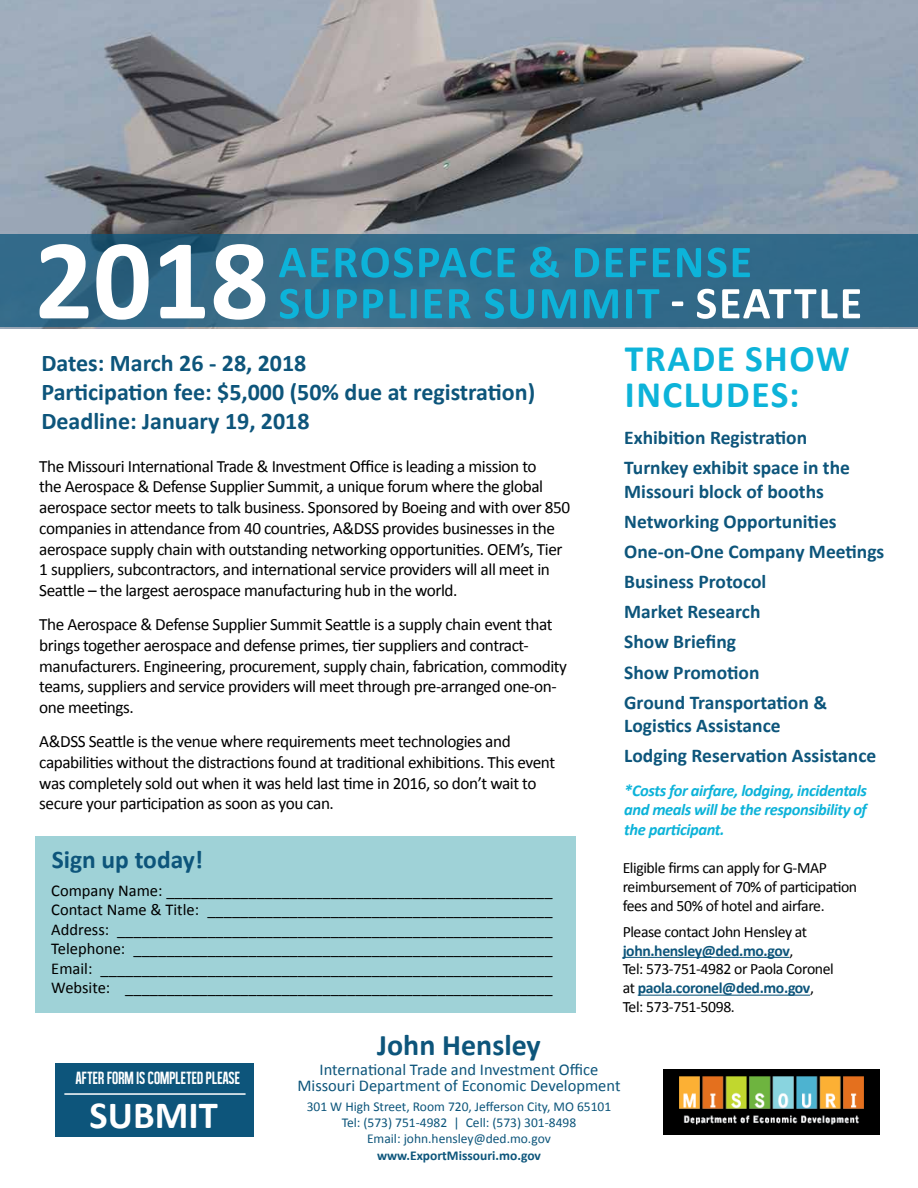
<style>
.page{position:relative;width:918px;height:1188px;background:#fff}
.page>*{position:absolute;margin:0;border:0;box-sizing:border-box;transform-origin:0 0}
.t1{font:700 38.55px "Calibri";color:#fff}
.t2{font:700 37.5px/36px "Calibri";letter-spacing:.04em;color:#0db3d9}
.t3{font:700 30px "Calibri";color:#0d557b}
.t4{font:700 25.5px "Calibri";color:#0d557b}
.t5{font:700 24px/28.8px "Calibri";color:#0d557b}
.t6{font:700 19.5px/30.2px "Calibri";color:#0d557b}
.t7{font:18px "Alegre Sans";color:#fff}
.t8{font:17.25px/20.7px "Calibri";letter-spacing:-.025em;color:#000}
.t9{font:16.5px/19.5px "Calibri";color:#000;text-align:justify}
.t10{font:italic 700 16.5px/19.8px "Calibri";letter-spacing:-.025em;color:#0db3d9;text-align:justify}
.t11{font:16.5px/16.5px "Calibri";color:#0d557b;text-align:center}
.t12{font:15.75px/18.9px "Calibri";letter-spacing:-.025em;color:#000}
.t13{font:13.5px/16.2px "Calibri";color:#0d557b;text-align:center}
.t14{font:700 13.5px "Calibri";color:#0d557b}
.s1{font-weight:700;color:#0d557b}
</style>
<div class="page">
<div style="left:35px;top:836px;width:541px;height:177px;background:#9fd2d7"></div>
<img style="left:0;top:0;width:918px;height:328px">
<svg style="left:0;top:234px;width:918px;height:93px;background:#326988"></svg>
<img style="left:664px;top:1070px;width:216px;height:65px">
<div style="left:55px;top:1063px;width:199px;height:74px;background:#0d557b"></div>
<hr style="left:64px;top:1093px;width:182px;height:2px;background:#fff">
<svg style="left:40px;top:244px;width:225px;height:76px"></svg>
<hr style="left:623px;top:957px;width:167px;height:1px;background:#0d557b">
<hr style="left:638px;top:995px;width:172px;height:1px;background:#0d557b">
<svg style="left:672px;top:289px;width:188px;height:30px"></svg>
<svg style="left:280px;top:289px;width:379px;height:30px;background:#258aab"></svg>
<svg style="left:279px;top:247px;width:471px;height:31px;background:#2388aa"></svg>
<h3 class="t5" style="left:41px;top:349px;width:495px">Dates: March 26 - 28, 2018<br>Participation fee: $5,000 (50% due at registration)<br>Deadline: January 19, 2018</h3>
<p class="t8" style="left:39px;top:456px;width:532px">The Missouri International Trade &amp; Investment Office is leading a mission to<br>the Aerospace &amp; Defense Supplier Summit, a unique forum where the global aerospace sector meets to talk business. Sponsored by Boeing and with over 850 companies in attendance from 40 countries, A&amp;DSS provides businesses in the aerospace supply chain with outstanding networking opportunities. OEM’s, Tier 1 suppliers, subcontractors, and international service providers will all meet in Seattle – the largest aerospace manufacturing hub in the world.</p>
<p class="t8" style="left:39px;top:614px;width:529px">The Aerospace &amp; Defense Supplier Summit Seattle is a supply chain event that brings together aerospace and defense primes, tier suppliers and contract&shy;manufacturers. Engineering, procurement, supply chain, fabrication, commodity teams, suppliers and service providers will meet through pre-arranged one-on&shy;one meetings.</p>
<p class="t8" style="left:39px;top:731px;width:517px">A&amp;DSS Seattle is the venue where requirements meet technologies and capabilities without the distractions found at traditional exhibitions. This event was completely sold out when it was held last time in 2016, so don’t wait to secure your participation as soon as you can.</p>
<h3 class="t4" style="left:52px;top:843px;width:153px">Sign up today!</h3>
<p class="t9" style="left:51px;top:880px;width:503px">Company Name: _______________________________________________ Contact Name &amp; Title: __________________________________________ Address: _____________________________________________________ Telephone: ___________________________________________________ Email: _______________________________________________________ Website: ____________________________________________________</p>
<h2 class="t2" style="left:625px;top:341px;width:226px">TRADE SHOW<br>INCLUDES:</h2>
<p class="t6" style="left:624px;top:423px;width:227px">Exhibition Registration<br>Turnkey exhibit space in the</p>
<p class="t6" style="left:624px;top:476px;width:262px">Missouri block of booths<br>Networking Opportunities<br>One-on-One Company Meetings<br>Business Protocol<br>Market Research<br>Show Briefing<br>Show Promotion<br>Ground Transportation &amp;</p>
<p class="t6" style="left:624px;top:711px;width:254px">Logistics Assistance<br>Lodging Reservation Assistance</p>
<p class="t10" style="left:624px;top:780px;width:244px">*Costs for airfare, lodging, incidentals and meals will be the responsibility of the participant.</p>
<p class="t12" style="left:623px;top:859px;width:236px">Eligible firms can apply for G-MAP reimbursement of 70% of participation fees and 50% of hotel and airfare.</p>
<p class="t12" style="left:623px;top:922px;width:213px">Please contact John Hensley at <span class="s1">john.hensley@ded.mo.gov</span>,<br>Tel: 573-751-4982 or Paola Coronel at <span class="s1">paola.coronel@ded.mo.gov</span>,<br>Tel: 573-751-5098.</p>
<p class="t7" style="left:76px;top:1068px;width:166px">AFTER FORM IS COMPLETED PLEASE</p>
<h1 class="t1" style="left:90px;top:1090px;width:130px">SUBMIT</h1>
<h3 class="t3" style="left:377px;top:1026px;width:165px">John Hensley</h3>
<p class="t11" style="left:297px;top:1061px;width:325px">International Trade and Investment Office<br>Missouri Department of Economic Development</p>
<p class="t13" style="left:307px;top:1098px;width:306px">301 W High Street, Room 720, Jefferson City, MO 65101<br>Tel: (573) 751-4982 | Cell: (573) 301-8498<br>Email: john.hensley@ded.mo.gov</p>
<p class="t14" style="left:377px;top:1146px;width:165px">www.ExportMissouri.mo.gov</p>
</div>
